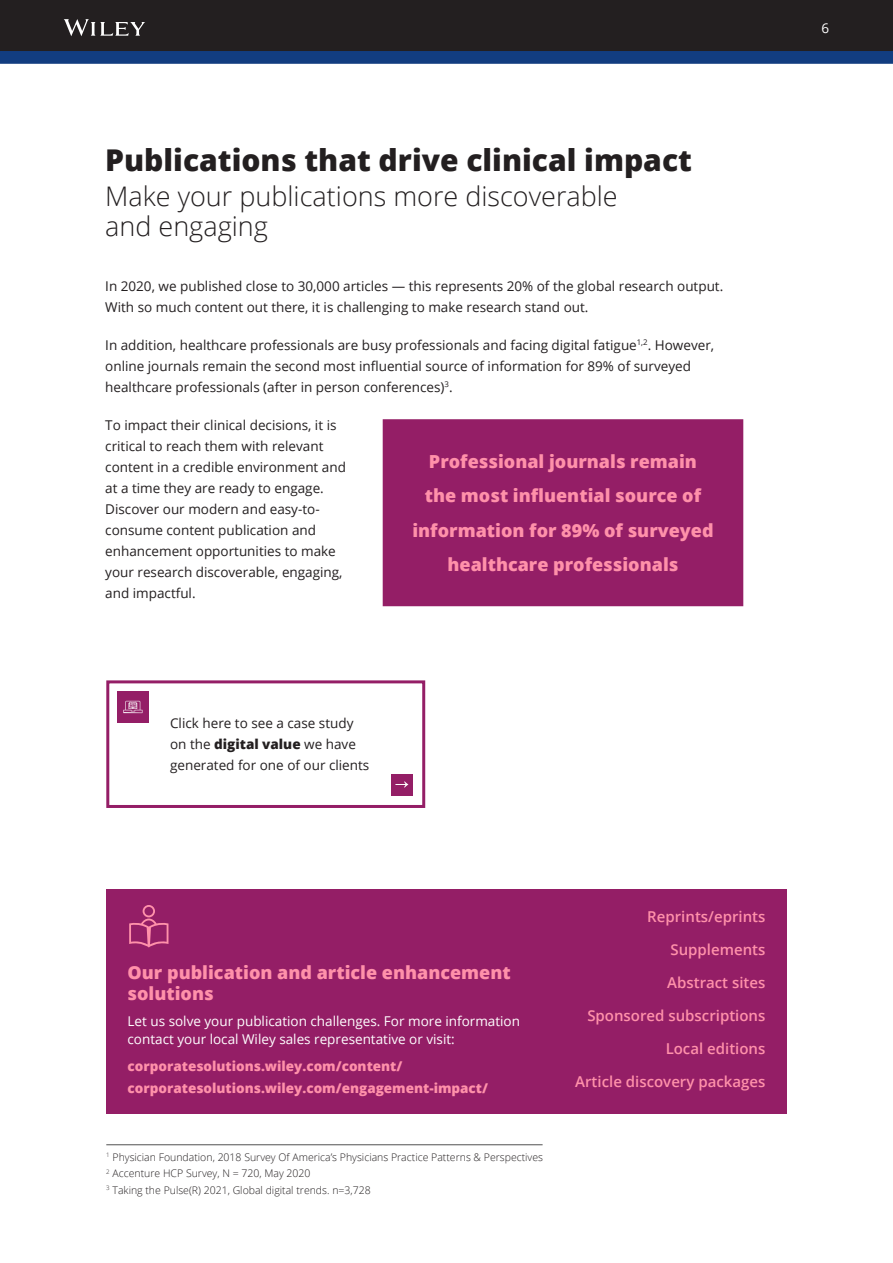
<style>
.page{position:relative;width:893px;height:1263px;background:#fff}
.page>*{position:absolute;margin:0;border:0;box-sizing:border-box;transform-origin:0 0}
.H2_-_Header{font:800 30px "Open Sans";color:#231f20}
.H3_-_Header_-_Under{font:300 27px/30px "Open Sans";color:#231f20}
.t1{font:800 18px/34.5px "Open Sans";color:#ff91aa;text-align:center}
.t2{font:600 15px "Open Sans";color:#ff91aa}
.Body{font:13.5px/21px "Open Sans";color:#231f20}
.Body-2{font:13.5px/18px "Open Sans";color:#fff}
.Body-3{font:800 13.5px "Open Sans";color:#ff91aa}
.t3{font:300 10.5px "Open Sans";color:#231f20}
.s1{font-weight:800}
</style>
<div class="page">
<div style="left:0;top:0;width:893px;height:51px;background:#231f20"></div>
<svg style="left:0;top:51px;width:893px;height:13px"></svg>
<svg style="left:64px;top:19px;width:81px;height:17px"></svg>
<hr style="left:106px;top:1144px;width:437px;height:1px;background:#505050">
<div style="left:383px;top:420px;width:359px;height:185px;background:#941e66"></div>
<div style="left:383px;top:419px;width:360px;height:187px;border:2px solid #941e66"></div>
<div style="left:106px;top:889px;width:681px;height:225px;background:#941e66"></div>
<svg style="left:129px;top:905px;width:39px;height:42px"></svg>
<div style="left:106px;top:680px;width:319px;height:128px;background:#fff;border:3px solid #941e66"></div>
<div style="left:117px;top:691px;width:32px;height:32px;background:#941e66"></div>
<svg style="left:123px;top:701px;width:19px;height:12px"></svg>
<div style="left:391px;top:774px;width:21px;height:21px;background:#941e66"></div>
<svg style="left:395px;top:781px;width:13px;height:6px"></svg>
<p class="H2_-_Header" style="left:105px;top:138px;width:588px">Publications that drive clinical impact</p>
<p class="H3_-_Header_-_Under" style="left:105px;top:180px;width:514px">Make your publications more discoverable and engaging</p>
<p class="Body" style="left:105px;top:275px;width:620px">In 2020, we published close to 30,000 articles — this represents 20% of the global research output.<br>With so much content out there, it is challenging to make research stand out.</p>
<p class="Body" style="left:105px;top:334px;width:610px">In addition, healthcare professionals are busy professionals and facing digital fatigue<sup>1,2</sup>. However, online journals remain the second most influential source of information for 89% of surveyed healthcare professionals (after in person conferences)<sup>3</sup>.</p>
<p class="Body" style="left:105px;top:414px;width:242px">To impact their clinical decisions, it is critical to reach them with relevant content in a credible environment and at a time they are ready to engage.<br>Discover our modern and easy-to&shy;consume content publication and enhancement opportunities to make your research discoverable, engaging, and impactful.</p>
<p class="t1" style="left:412px;top:443px;width:303px">Professional journals remain the most influential source of information for 89% of surveyed healthcare professionals</p>
<p class="Body" style="left:170px;top:713px;width:201px">Click here to see a case study on the <span class="s1">digital value</span> we have generated for one of our clients</p>
<p class="t1" style="left:128px;top:961px;width:385px;line-height:21px;text-align:left">Our publication and article enhancement solutions</p>
<p class="Body-2" style="left:128px;top:1012px;width:394px">Let us solve your publication challenges. For more information contact your local Wiley sales representative or visit:</p>
<p class="Body-3" style="left:128px;top:1055px;width:276px">corporatesolutions.wiley.com/content/</p>
<p class="Body-3" style="left:128px;top:1078px;width:362px">corporatesolutions.wiley.com/engagement-impact/</p>
<p class="t3" style="left:106px;top:1150px;width:438px"><sup>1</sup> Physician Foundation, 2018 Survey Of America’s Physicians Practice Patterns &amp; Perspectives</p>
<p class="t3" style="left:106px;top:1166px;width:206px"><sup>2</sup> Accenture HCP Survey, N = 720, May 2020</p>
<p class="t3" style="left:106px;top:1183px;width:266px"><sup>3</sup> Taking the Pulse(R) 2021, Global digital trends. n=3,728</p>
<p class="t2" style="left:647px;top:906px;width:120px">Reprints/eprints</p>
<p class="t2" style="left:670px;top:939px;width:96px">Supplements</p>
<p class="t2" style="left:667px;top:972px;width:100px">Abstract sites</p>
<p class="t2" style="left:587px;top:1005px;width:180px">Sponsored subscriptions</p>
<p class="t2" style="left:666px;top:1038px;width:101px">Local editions</p>
<p class="t2" style="left:575px;top:1071px;width:192px">Article discovery packages</p>
<p class="Body-2" style="left:821px;top:19px;width:9px">6</p>
</div>
